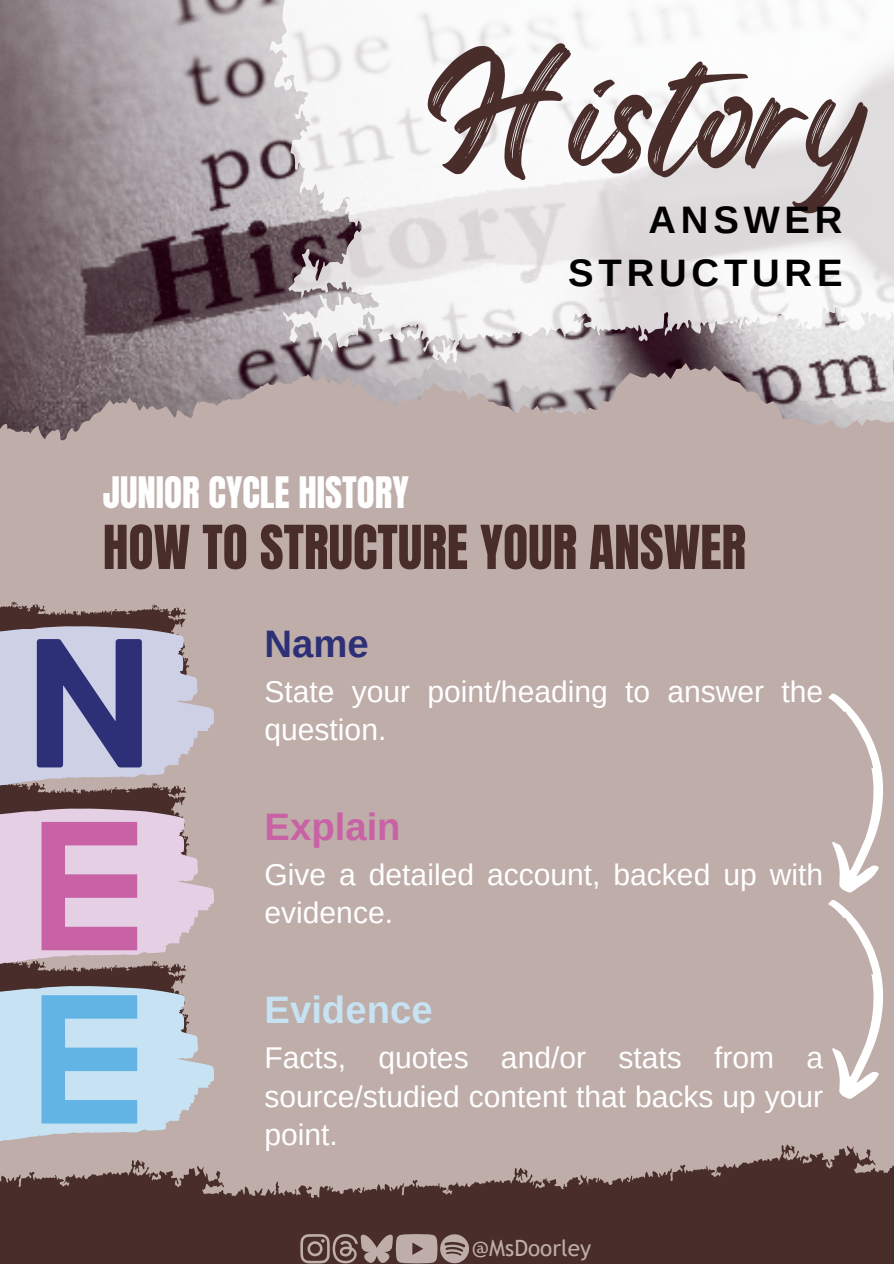
<style>
.page{position:relative;width:894px;height:1264px;background:#fff}
.page>*{position:absolute;margin:0;border:0;box-sizing:border-box;transform-origin:0 0}
.t1{font:140.85px "Regular Brush";color:#482d2a}
.t2{font:51.45px "Anton";color:#482d2a}
.t3{font:700 38.25px/53.4px "Arimo";letter-spacing:.125em;color:#000;text-align:right}
.t4{font:700 38.25px "Arimo";color:#c6e2f3}
.t5{font:700 38.25px "Arimo";color:#c962a5}
.t6{font:700 38.25px "Arimo";color:#2e3077}
.t7{font:36.9px "Anton";color:#fff}
.t8{font:30px/38.2px "Arimo";color:#fff}
.t9{font:22.5px "Trebuchet MS";color:#beada8}
</style>
<div class="page">
<div style="left:0;top:0;width:893px;height:1263px;background:#beada8"></div>
<img style="left:0;top:0;width:269px;height:342px">
<svg style="left:0;top:342px;width:269px;height:21px;background:#84777c"></svg>
<svg style="left:0;top:363px;width:893px;height:78px"></svg>
<svg style="left:269px;top:0;width:624px;height:380px;background:#e2dfe1"></svg>
<svg style="left:0;top:601px;width:214px;height:540px"></svg>
<svg style="left:614px;top:1144px;width:279px;height:119px;fill:#482d2a"></svg>
<svg style="left:0;top:1160px;width:614px;height:103px;fill:#482d2a"></svg>
<svg style="left:828px;top:693px;width:55px;height:200px"></svg>
<svg style="left:828px;top:900px;width:55px;height:199px"></svg>
<svg style="left:300px;top:1233px;width:169px;height:30px"></svg>
<h1 class="t1" style="left:422px;top:3px;width:449px">History</h1>
<p class="t3" style="left:568px;top:193px;width:276px">ANSWER<br>STRUCTURE</p>
<p class="t7" style="left:103px;top:474px;width:307px">JUNIOR CYCLE HISTORY</p>
<h2 class="t2" style="left:103px;top:521px;width:644px">HOW TO STRUCTURE YOUR ANSWER</h2>
<p class="t6" style="left:264px;top:617px;width:106px">Name</p>
<p class="t8" style="left:264px;top:672px;width:560px">State your point/heading to answer the question.</p>
<p class="t5" style="left:264px;top:800px;width:138px">Explain</p>
<p class="t8" style="left:264px;top:855px;width:560px">Give a detailed account, backed up with evidence.</p>
<p class="t4" style="left:264px;top:983px;width:169px">Evidence</p>
<p class="t8" style="left:264px;top:1039px;width:560px;text-align:justify">Facts, quotes and/or stats from a source/studied content that backs up your point.</p>
<p class="t9" style="left:472px;top:1234px;width:121px">@MsDoorley</p>
</div>
